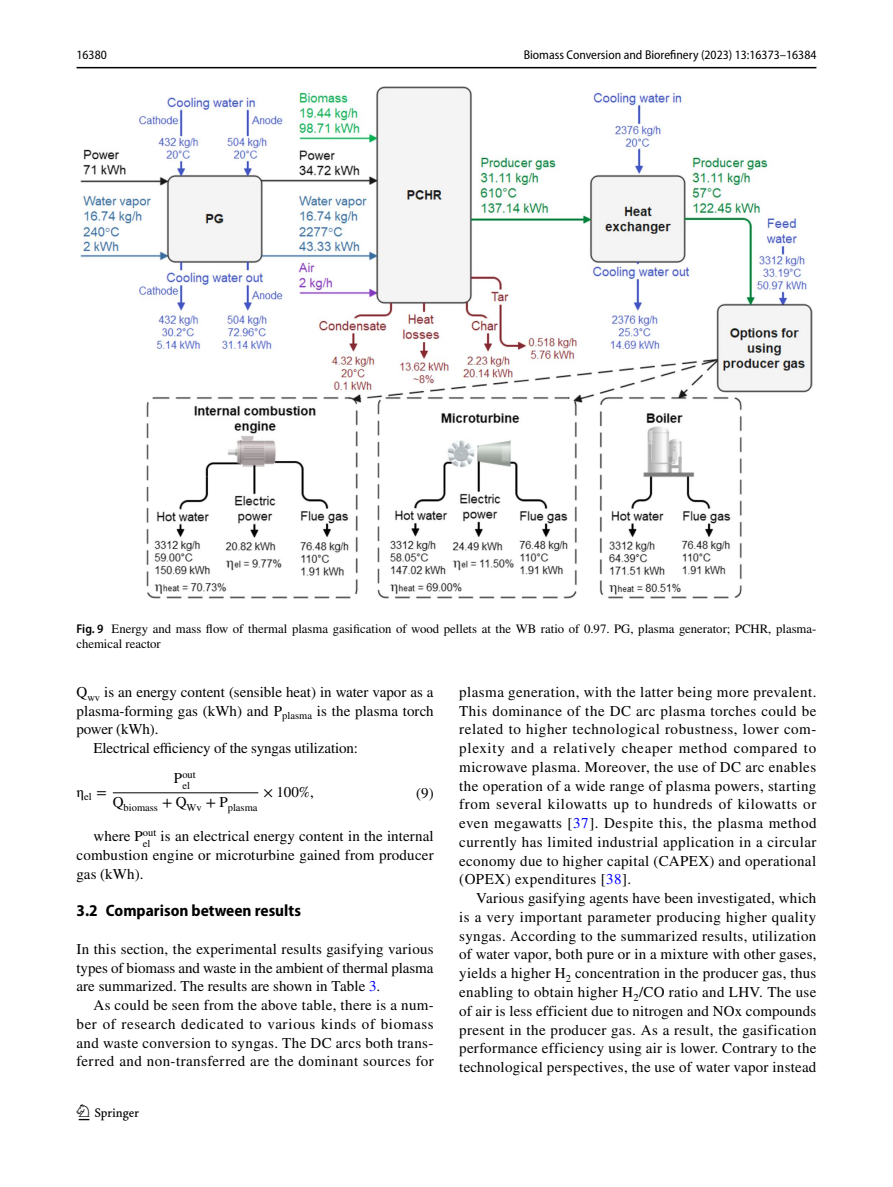
<style>
.page{position:relative;width:893px;height:1187px;background:#fff}
.page>*{position:absolute;margin:0;border:0;box-sizing:border-box;transform-origin:0 0}
.t1{font:22.5px "Springnew Regular 2";color:#000}
.t2{font:700 semi-condensed 16.5px "Myriad Pro";color:#000}
.t3{font:15px/18.8px "STIX";letter-spacing:.005em;color:#000;text-align:justify}
.t4{font:15px "STIX General Regular 10";color:#000}
.t5{font:15px "STIX Math Regular 11";color:#000}
.t6{font:12.75px/15px "STIX";color:#000}
.t7{font:semi-condensed 12.75px "Myriad Pro";color:#000}
.t8{font:10.5px/11.4px "STIX Math Regular 11";color:#000;text-align:center}
.s1{font-family:"Myriad Pro";font-weight:600;font-stretch:semi-condensed}
.s2{font-size:15px}
.s3{font-family:"STIX Math Regular 11"}
.s4{font-family:"STIX Math Regular 10"}
.s5{color:#00f}
</style>
<div class="page">
<hr style="left:77px;top:67px;width:739px;height:1px;background:#000">
<hr style="left:113px;top:792px;width:145px;height:1px;background:#000">
<img style="left:81px;top:87px;width:731px;height:511px">
<p class="t7" style="left:77px;top:48px;width:32px">16380</p>
<p class="t7" style="left:524px;top:48px;width:294px">Biomass Conversion and Biorefinery (2023) 13:16373–16384</p>
<p class="t6" style="left:77px;top:622px;width:741px"><span class="s1">Fig. 9</span> Energy and mass flow of thermal plasma gasification of wood pellets at the WB ratio of 0.97. PG, plasma generator; PCHR, plasma&shy;chemical reactor</p>
<p class="t3" style="left:77px;top:683px;width:359px">Q<sub>wv</sub> is an energy content (sensible heat) in water vapor as a</p>
<p class="t3" style="left:77px;top:702px;width:359px">plasma-forming gas (kWh) and P<sub>plasma</sub> is the plasma torch</p>
<p class="t3" style="left:77px;top:721px;width:83px">power (kWh).</p>
<p class="t3" style="left:94px;top:739px;width:266px">Electrical efficiency of the syngas utilization:</p>
<p class="t8" style="left:174px;top:769px;width:23px"><span class="s2">P</span>out el</p>
<p class="t8" style="left:113px;top:802px;width:146px"><sup>Q</sup>biomass <sup>+</sup> <sup>Q</sup>Wv <sup>+</sup> <sup>P</sup>plasma</p>
<p class="t4" style="left:263px;top:786px;width:52px"><span class="s3">×</span> 100<span class="s3">%</span>,</p>
<p class="t5" style="left:76px;top:786px;width:32px">η<sub>el</sub> =</p>
<p class="t3" style="left:416px;top:784px;width:19px">(9)</p>
<p class="t3" style="left:94px;top:827px;width:64px">where <span class="s4">P</span><sup>out</sup></p>
<p class="t3" style="left:77px;top:827px;width:359px;text-indent:66px"><sub>el</sub> is an electrical energy content in the internal combustion engine or microturbine gained from producer gas (kWh).</p>
<p class="t2" style="left:77px;top:901px;width:226px">3.2 Comparison between results</p>
<p class="t3" style="left:77px;top:940px;width:359px">In this section, the experimental results gasifying various types of biomass and waste in the ambient of thermal plasma are summarized. The results are shown in Table <span class="s5">3</span>.</p>
<p class="t3" style="left:77px;top:996px;width:359px;text-indent:17px">As could be seen from the above table, there is a num&shy;ber of research dedicated to various kinds of biomass and waste conversion to syngas. The DC arcs both trans&shy;ferred and non-transferred are the dominant sources for</p>
<h1 class="t1" style="left:79px;top:1104px;width:62px">1 3</h1>
<p class="t3" style="left:459px;top:683px;width:359px">plasma generation, with the latter being more prevalent.<br>This dominance of the DC arc plasma torches could be related to higher technological robustness, lower com&shy;plexity and a relatively cheaper method compared to microwave plasma. Moreover, the use of DC arc enables the operation of a wide range of plasma powers, starting from several kilowatts up to hundreds of kilowatts or even megawatts [<span class="s5">37</span>]. Despite this, the plasma method currently has limited industrial application in a circular economy due to higher capital (CAPEX) and operational (OPEX) expenditures [<span class="s5">38</span>].</p>
<p class="t3" style="left:459px;top:889px;width:359px;text-indent:17px">Various gasifying agents have been investigated, which is a very important parameter producing higher quality syngas. According to the summarized results, utilization of water vapor, both pure or in a mixture with other gases, yields a higher H<sub>2</sub> concentration in the producer gas, thus enabling to obtain higher H<sub>2</sub>/CO ratio and LHV. The use of air is less efficient due to nitrogen and NOx compounds present in the producer gas. As a result, the gasification performance efficiency using air is lower. Contrary to the technological perspectives, the use of water vapor instead</p>
</div>
